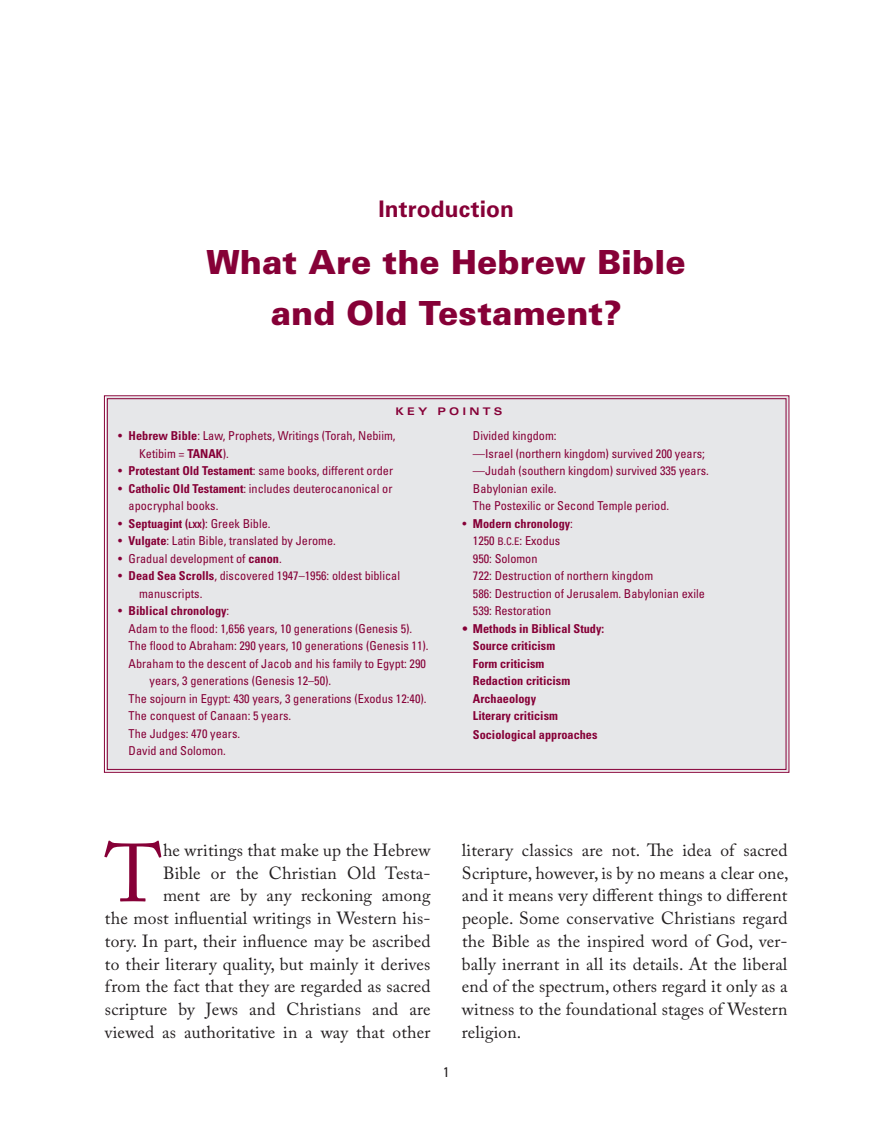
<style>
.page{position:relative;width:882px;height:1134px;background:#fff}
.page>*{position:absolute;margin:0;border:0;box-sizing:border-box;transform-origin:0 0}
.t1{font:81.55px "Adobe Caslon Pro";color:#860037}
.t2{font:900 33.25px/50.8px "Univers";color:#860037;text-align:center}
.t3{font:700 22.75px "Univers";letter-spacing:.005em;color:#860037}
.t4{font:17.5px/22.8px "Adobe Caslon Pro";letter-spacing:.01em;color:#231f20;text-align:right}
.t5{font:condensed 14px "Univers";color:#231f20}
.t6{font:condensed 12.25px/17.5px "Univers";color:#860037}
.t7{font:700 condensed 12.25px/17.7px "Univers";color:#860037}
.t8{font:700 expanded 10.5px "Univers";letter-spacing:.3em;color:#860037}
.s1{font-weight:700}
.s2{font-weight:700;font-size:8.58px}
.s3{font-weight:400}
.s4{font-size:10.5px}
</style>
<div class="page">
<div style="left:104px;top:395px;width:686px;height:378px;background:#e6e7e9"></div>
<h3 class="t3" style="left:378px;top:195px;width:137px">Introduction</h3>
<h2 class="t2" style="left:207px;top:237px;width:481px">What Are the Hebrew Bible and Old Testament?</h2>
<p class="t8" style="left:395px;top:406px;width:108px">KEY POINTS</p>
<p class="t6" style="left:139px;top:427px;width:258px;text-indent:-21px">• <span class="s1">Hebrew Bible</span>: Law, Prophets, Writings (Torah, Nebiim,<br>Ketibim = <span class="s1">TANAK</span>).</p>
<p class="t6" style="left:118px;top:462px;width:276px">• <span class="s1">Protestant Old Testament</span>: same books, different order</p>
<p class="t6" style="left:129px;top:480px;width:265px;text-indent:-10px">• <span class="s1">Catholic Old Testament</span>: includes deuterocanonical or apocryphal books.</p>
<p class="t6" style="left:118px;top:515px;width:154px">• <span class="s1">Septuagint (</span><span class="s2">LXX</span><span class="s1">)</span>: Greek Bible.</p>
<p class="t6" style="left:118px;top:532px;width:219px">• <span class="s1">Vulgate</span>: Latin Bible, translated by Jerome.</p>
<p class="t6" style="left:118px;top:550px;width:165px">• Gradual development of <span class="s1">canon</span>.</p>
<p class="t6" style="left:139px;top:567px;width:262px;text-indent:-21px">• <span class="s1">Dead Sea Scrolls</span>, discovered 1947–1956: oldest biblical manuscripts.</p>
<p class="t7" style="left:118px;top:602px;width:113px"><span class="s3">•</span> Biblical chronology<span class="s3">:</span></p>
<p class="t6" style="left:129px;top:620px;width:285px">Adam to the flood: 1,656 years, 10 generations (Genesis 5).</p>
<p class="t6" style="left:129px;top:637px;width:302px">The flood to Abraham: 290 years, 10 generations (Genesis 11).</p>
<p class="t6" style="left:129px;top:655px;width:299px">Abraham to the descent of Jacob and his family to Egypt: 290</p>
<p class="t6" style="left:150px;top:672px;width:183px">years, 3 generations (Genesis 12–50).</p>
<p class="t6" style="left:129px;top:690px;width:299px">The sojourn in Egypt: 430 years, 3 generations (Exodus 12:40).</p>
<p class="t6" style="left:129px;top:707px;width:164px">The conquest of Canaan: 5 years.</p>
<p class="t6" style="left:129px;top:725px;width:113px">The Judges: 470 years.</p>
<p class="t6" style="left:129px;top:742px;width:99px">David and Solomon.</p>
<p class="t6" style="left:473px;top:427px;width:238px">Divided kingdom:<br>—Israel (northern kingdom) survived 200 years; —Judah (southern kingdom) survived 335 years.<br>Babylonian exile.<br>The Postexilic or Second Temple period.</p>
<p class="t6" style="left:473px;top:515px;width:233px;text-indent:-10px">• <span class="s1">Modern chronology</span>:<br>1250 <span class="s4">B.C.E</span>: Exodus<br>950: Solomon<br>722: Destruction of northern kingdom<br>586: Destruction of Jerusalem. Babylonian exile<br>539: Restoration</p>
<p class="t7" style="left:473px;top:620px;width:133px;text-indent:-11px">• Methods in Biblical Study:<br>Source criticism<br>Form criticism<br>Redaction criticism<br>Archaeology<br>Literary criticism<br>Sociological approaches</p>
<h1 class="t1" style="left:105px;top:825px;width:59px">T</h1>
<p class="t4" style="left:105px;top:838px;width:327px">he writings that make up the Hebrew<br>Bible or the Christian Old Testa-<br>ment are by any reckoning among<br>the most influential writings in Western his&shy;tory. In part, their influence may be ascribed to their literary quality, but mainly it derives from the fact that they are regarded as sacred scripture by Jews and Christians and are viewed as authoritative in a way that other</p>
<p class="t4" style="left:462px;top:838px;width:328px;text-align:justify">literary classics are not. The idea of sacred Scripture, however, is by no means a clear one, and it means very different things to different people. Some conservative Christians regard the Bible as the inspired word of God, ver&shy;bally inerrant in all its details. At the liberal end of the spectrum, others regard it only as a witness to the foundational stages of Western religion.</p>
<p class="t5" style="left:443px;top:1064px;width:8px">1</p>
</div>
